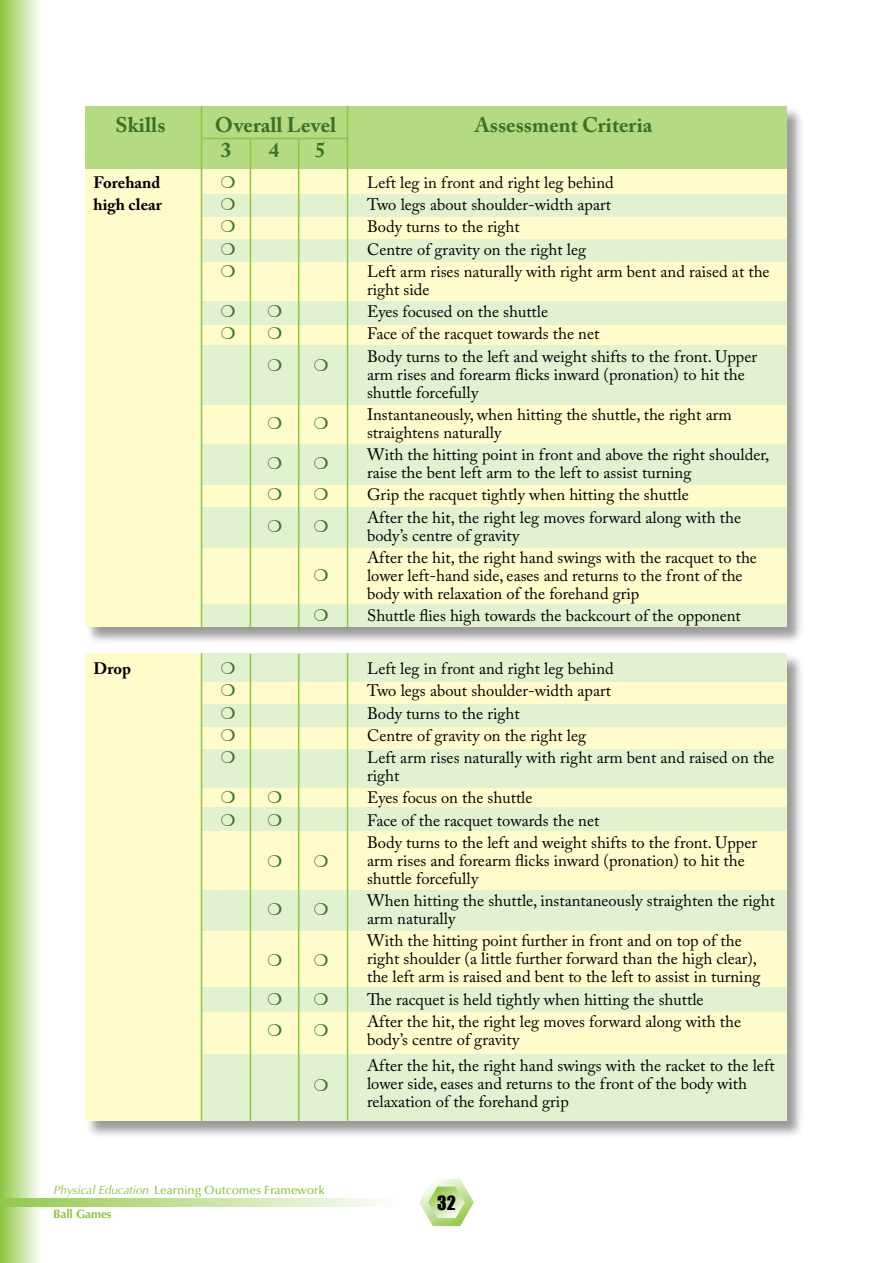
<style>
.page{position:relative;width:893px;height:1263px;background:#fff}
.page>*{position:absolute;margin:0;border:0;box-sizing:border-box;transform-origin:0 0}
.t1{font:700 21px "Adobe Caslon Pro";color:#3a7124}
.t2{font:18px "Impact";color:#000}
.t3{font:16.5px/18px "Adobe Caslon Pro";color:#000}
.t4{font:16.5px "MS Gothic";color:#3a7124}
.t5{font:700 16.5px "Adobe Caslon Pro";color:#000}
.t6{font:500 12px/24.8px "Optima";letter-spacing:-.01em;color:#8cc63f}
.s1{font-weight:400;font-style:italic}
.s2{font-weight:700}
</style>
<div class="page">
<div style="left:0;top:0;width:41px;height:1263px;background:linear-gradient(to right,#8dc640,#fdfefb)"></div>
<svg style="left:419px;top:1179px;width:55px;height:47px"></svg>
<svg style="left:0;top:1198px;width:383px;height:9px;background:#c5e29e"></svg>
<div style="left:84px;top:652px;width:721px;height:486px;background:#000;opacity:.4"></div>
<div style="left:85px;top:653px;width:702px;height:468px;background:#fffbcb"></div>
<div style="left:202px;top:704px;width:585px;height:22px;background:#e2f1cf"></div>
<div style="left:202px;top:749px;width:585px;height:38px;background:#e2f1cf"></div>
<div style="left:202px;top:807px;width:585px;height:24px;background:#e2f1cf"></div>
<div style="left:202px;top:890px;width:585px;height:41px;background:#e2f1cf"></div>
<div style="left:202px;top:987px;width:585px;height:24px;background:#e2f1cf"></div>
<div style="left:202px;top:1054px;width:585px;height:66px;background:#e2f1cf"></div>
<div style="left:202px;top:653px;width:585px;height:28px;background:#e2f1cf"></div>
<hr style="left:201px;top:653px;width:1px;height:468px;background:#8cc63f">
<hr style="left:347px;top:653px;width:1px;height:468px;background:#8cc63f">
<hr style="left:298px;top:654px;width:1px;height:467px;background:#8cc63f">
<hr style="left:250px;top:654px;width:1px;height:467px;background:#8cc63f">
<div style="left:84px;top:106px;width:721px;height:540px;background:#000;opacity:.4"></div>
<div style="left:85px;top:106px;width:702px;height:521px;background:#fffbcb"></div>
<div style="left:202px;top:345px;width:585px;height:60px;background:#e2f1cf"></div>
<div style="left:202px;top:301px;width:585px;height:24px;background:#e2f1cf"></div>
<div style="left:202px;top:445px;width:585px;height:40px;background:#e2f1cf"></div>
<div style="left:202px;top:507px;width:585px;height:41px;background:#e2f1cf"></div>
<div style="left:202px;top:604px;width:585px;height:23px;background:#e2f1cf"></div>
<div style="left:202px;top:239px;width:585px;height:23px;background:#e2f1cf"></div>
<div style="left:202px;top:194px;width:585px;height:23px;background:#e2f1cf"></div>
<div style="left:85px;top:106px;width:702px;height:63px;background:#b4da82"></div>
<hr style="left:201px;top:106px;width:1px;height:521px;background:#8cc63f">
<hr style="left:347px;top:106px;width:1px;height:521px;background:#8cc63f">
<hr style="left:298px;top:138px;width:1px;height:489px;background:#8cc63f">
<hr style="left:250px;top:138px;width:1px;height:489px;background:#8cc63f">
<hr style="left:202px;top:138px;width:146px;height:1px;background:#8cc63f">
<p class="t1" style="left:116px;top:112px;width:51px">Skills</p>
<p class="t1" style="left:215px;top:112px;width:123px">Overall Level</p>
<p class="t1" style="left:475px;top:112px;width:179px">Assessment Criteria</p>
<p class="t1" style="left:221px;top:137px;width:12px">3</p>
<p class="t1" style="left:269px;top:137px;width:12px">4</p>
<p class="t1" style="left:315px;top:137px;width:12px">5</p>
<p class="t5" style="left:94px;top:172px;width:68px">Forehand</p>
<p class="t4" style="left:219px;top:174px;width:18px">❍</p>
<p class="t3" style="left:367px;top:173px;width:248px">Left leg in front and right leg behind</p>
<p class="t5" style="left:94px;top:195px;width:70px">high clear</p>
<p class="t4" style="left:219px;top:196px;width:18px">❍</p>
<p class="t3" style="left:367px;top:195px;width:246px">Two legs about shoulder-width apart</p>
<p class="t4" style="left:219px;top:218px;width:18px">❍</p>
<p class="t3" style="left:367px;top:218px;width:154px">Body turns to the right</p>
<p class="t4" style="left:219px;top:240px;width:18px">❍</p>
<p class="t3" style="left:367px;top:240px;width:221px">Centre of gravity on the right leg</p>
<p class="t4" style="left:219px;top:263px;width:18px">❍</p>
<p class="t3" style="left:367px;top:262px;width:404px">Left arm rises naturally with right arm bent and raised at the right side</p>
<p class="t4" style="left:219px;top:303px;width:18px">❍</p>
<p class="t4" style="left:266px;top:303px;width:18px">❍</p>
<p class="t3" style="left:367px;top:302px;width:183px">Eyes focused on the shuttle</p>
<p class="t4" style="left:219px;top:325px;width:18px">❍</p>
<p class="t4" style="left:266px;top:325px;width:18px">❍</p>
<p class="t3" style="left:367px;top:325px;width:234px">Face of the racquet towards the net</p>
<p class="t4" style="left:266px;top:356px;width:18px">❍</p>
<p class="t4" style="left:312px;top:356px;width:18px">❍</p>
<p class="t3" style="left:367px;top:347px;width:391px">Body turns to the left and weight shifts to the front. Upper arm rises and forearm flicks inward (pronation) to hit the shuttle forcefully</p>
<p class="t4" style="left:266px;top:415px;width:18px">❍</p>
<p class="t4" style="left:312px;top:415px;width:18px">❍</p>
<p class="t3" style="left:367px;top:405px;width:366px">Instantaneously, when hitting the shuttle, the right arm straightens naturally</p>
<p class="t4" style="left:266px;top:455px;width:18px">❍</p>
<p class="t4" style="left:312px;top:455px;width:18px">❍</p>
<p class="t3" style="left:367px;top:445px;width:404px">With the hitting point in front and above the right shoulder, raise the bent left arm to the left to assist turning</p>
<p class="t4" style="left:266px;top:486px;width:18px">❍</p>
<p class="t4" style="left:312px;top:486px;width:18px">❍</p>
<p class="t3" style="left:367px;top:486px;width:323px">Grip the racquet tightly when hitting the shuttle</p>
<p class="t4" style="left:266px;top:517px;width:18px">❍</p>
<p class="t4" style="left:312px;top:517px;width:18px">❍</p>
<p class="t3" style="left:367px;top:508px;width:376px">After the hit, the right leg moves forward along with the body’s centre of gravity</p>
<p class="t4" style="left:312px;top:567px;width:18px">❍</p>
<p class="t3" style="left:367px;top:548px;width:391px">After the hit, the right hand swings with the racquet to the lower left-hand side, eases and returns to the front of the body with relaxation of the forehand grip</p>
<p class="t4" style="left:312px;top:607px;width:18px">❍</p>
<p class="t3" style="left:367px;top:606px;width:375px">Shuttle flies high towards the backcourt of the opponent</p>
<p class="t5" style="left:94px;top:659px;width:39px">Drop</p>
<p class="t4" style="left:219px;top:660px;width:18px">❍</p>
<p class="t3" style="left:367px;top:659px;width:248px">Left leg in front and right leg behind</p>
<p class="t4" style="left:219px;top:682px;width:18px">❍</p>
<p class="t3" style="left:367px;top:682px;width:246px">Two legs about shoulder-width apart</p>
<p class="t4" style="left:219px;top:704px;width:18px">❍</p>
<p class="t3" style="left:367px;top:704px;width:154px">Body turns to the right</p>
<p class="t4" style="left:219px;top:727px;width:18px">❍</p>
<p class="t3" style="left:367px;top:726px;width:221px">Centre of gravity on the right leg</p>
<p class="t4" style="left:219px;top:749px;width:18px">❍</p>
<p class="t3" style="left:367px;top:748px;width:409px">Left arm rises naturally with right arm bent and raised on the right</p>
<p class="t4" style="left:219px;top:789px;width:18px">❍</p>
<p class="t4" style="left:266px;top:789px;width:18px">❍</p>
<p class="t3" style="left:367px;top:789px;width:167px">Eyes focus on the shuttle</p>
<p class="t4" style="left:219px;top:811px;width:18px">❍</p>
<p class="t4" style="left:266px;top:811px;width:18px">❍</p>
<p class="t3" style="left:367px;top:811px;width:234px">Face of the racquet towards the net</p>
<p class="t4" style="left:266px;top:853px;width:18px">❍</p>
<p class="t4" style="left:312px;top:853px;width:18px">❍</p>
<p class="t3" style="left:367px;top:833px;width:391px">Body turns to the left and weight shifts to the front. Upper arm rises and forearm flicks inward (pronation) to hit the shuttle forcefully</p>
<p class="t4" style="left:266px;top:901px;width:18px">❍</p>
<p class="t4" style="left:312px;top:901px;width:18px">❍</p>
<p class="t3" style="left:367px;top:891px;width:409px">When hitting the shuttle, instantaneously straighten the right arm naturally</p>
<p class="t4" style="left:266px;top:952px;width:18px">❍</p>
<p class="t4" style="left:312px;top:952px;width:18px">❍</p>
<p class="t3" style="left:367px;top:932px;width:395px">With the hitting point further in front and on top of the right shoulder (a little further forward than the high clear), the left arm is raised and bent to the left to assist in turning</p>
<p class="t4" style="left:266px;top:990px;width:18px">❍</p>
<p class="t4" style="left:312px;top:990px;width:18px">❍</p>
<p class="t3" style="left:367px;top:990px;width:338px">The racquet is held tightly when hitting the shuttle</p>
<p class="t4" style="left:266px;top:1022px;width:18px">❍</p>
<p class="t4" style="left:312px;top:1022px;width:18px">❍</p>
<p class="t3" style="left:367px;top:1012px;width:376px">After the hit, the right leg moves forward along with the body’s centre of gravity</p>
<p class="t4" style="left:312px;top:1077px;width:18px">❍</p>
<p class="t3" style="left:367px;top:1057px;width:409px">After the hit, the right hand swings with the racket to the left lower side, eases and returns to the front of the body with relaxation of the forehand grip</p>
<p class="t6" style="left:53px;top:1177px;width:273px"><span class="s1">Physical Education</span> Learning Outcomes Framework<br><span class="s2">Ball Games</span></p>
<p class="t2" style="left:437px;top:1192px;width:10px">32</p>
</div>
